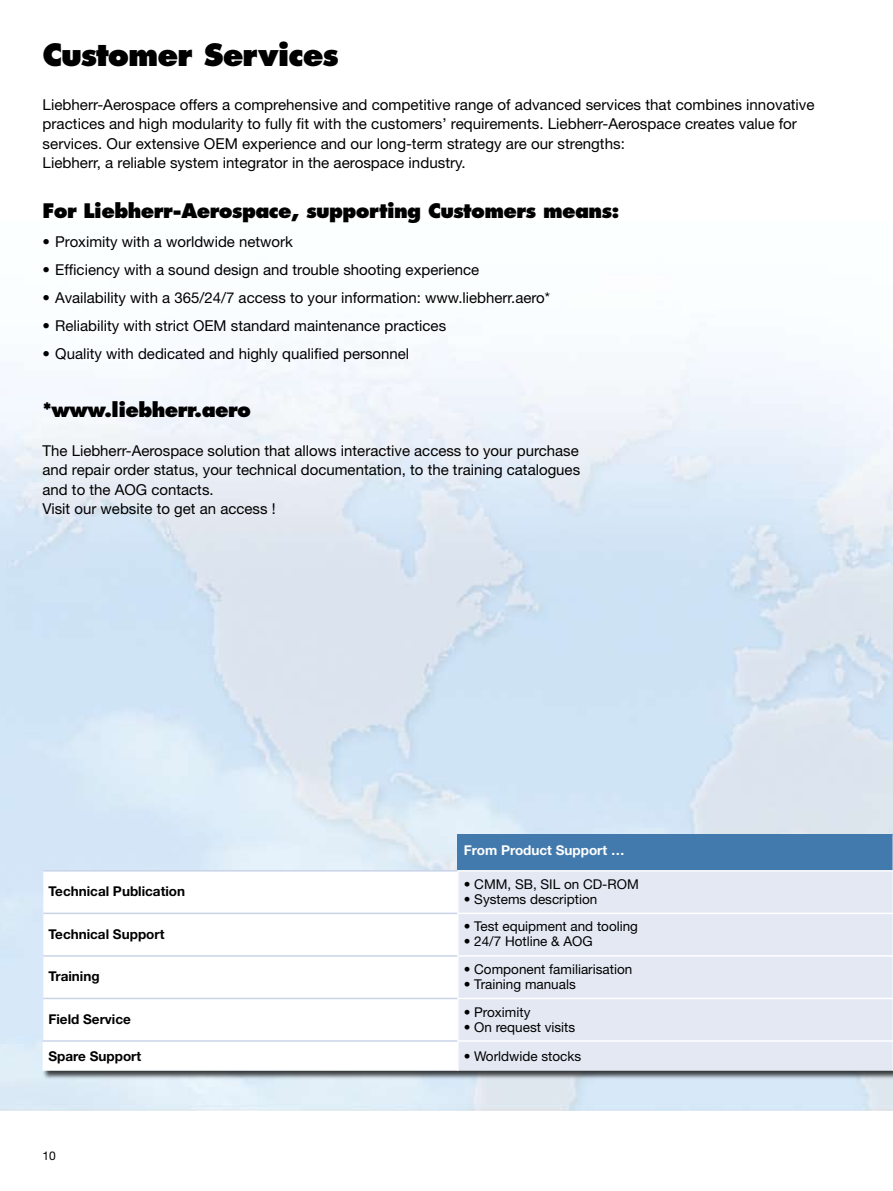
<style>
.page{position:relative;width:893px;height:1191px;background:#fff}
.page>*{position:absolute;margin:0;border:0;box-sizing:border-box;transform-origin:0 0}
.t1{font:800 30px "Futura LT";letter-spacing:-.035em;color:#000}
.t2{font:800 19.5px "Futura LT";letter-spacing:-.03em;color:#000}
.t3{font:15px/19.5px "Helvetica Neue LT";color:#000}
.t4{font:13.5px "Helvetica Neue LT";color:#000}
.t5{font:700 13.5px "Helvetica Neue LT";color:#000}
.t6{font:700 13.5px "Helvetica Neue LT";color:#fff}
.t7{font:12px "Helvetica Neue LT";color:#000}
</style>
<div class="page">
<div style="left:42px;top:834px;width:851px;height:245px;background:#000;opacity:.75"></div>
<div style="left:458px;top:834px;width:435px;height:37px;background:#437aad"></div>
<svg style="left:43px;top:871px;width:414px;height:199px"></svg>
<div style="left:459px;top:871px;width:433px;height:199px;background:#e3e8f3"></div>
<hr style="left:892px;top:834px;width:1px;height:36px;background:#fff">
<hr style="left:457px;top:870px;width:436px;height:1px;background:#fff">
<hr style="left:457px;top:871px;width:2px;height:41px;background:#fff">
<hr style="left:892px;top:871px;width:1px;height:41px;background:#fff">
<hr style="left:457px;top:912px;width:436px;height:2px;background:#fff">
<hr style="left:457px;top:914px;width:2px;height:41px;background:#fff">
<hr style="left:892px;top:914px;width:1px;height:41px;background:#fff">
<hr style="left:457px;top:955px;width:436px;height:1px;background:#fff">
<hr style="left:457px;top:956px;width:2px;height:41px;background:#fff">
<hr style="left:892px;top:956px;width:1px;height:41px;background:#fff">
<hr style="left:457px;top:997px;width:436px;height:2px;background:#fff">
<hr style="left:457px;top:999px;width:2px;height:41px;background:#fff">
<hr style="left:892px;top:999px;width:1px;height:41px;background:#fff">
<svg style="left:43px;top:1041px;width:1px;height:29px"></svg>
<hr style="left:457px;top:1040px;width:436px;height:1px;background:#fff">
<hr style="left:457px;top:1041px;width:2px;height:29px;background:#fff">
<svg style="left:892px;top:1041px;width:1px;height:29px"></svg>
<hr style="left:43px;top:870px;width:414px;height:1px;background:#cad4e7">
<hr style="left:43px;top:912px;width:414px;height:2px;background:#cad4e7">
<hr style="left:43px;top:955px;width:414px;height:1px;background:#cad4e7">
<hr style="left:43px;top:997px;width:414px;height:2px;background:#cad4e7">
<hr style="left:43px;top:1040px;width:414px;height:1px;background:#cad4e7">
<h1 class="t1" style="left:43px;top:36px;width:298px">Customer Services</h1>
<p class="t3" style="left:43px;top:94px;width:773px">Liebherr-Aerospace offers a comprehensive and competitive range of advanced services that combines innovative practices and high modularity to fully fit with the customers’ requirements. Liebherr-Aerospace creates value for services. Our extensive OEM experience and our long-term strategy are our strengths:<br>Liebherr, a reliable system integrator in the aerospace industry.</p>
<h2 class="t2" style="left:43px;top:198px;width:579px">For Liebherr-Aerospace, supporting Customers means:</h2>
<p class="t3" style="left:43px;top:232px;width:252px">• Proximity with a worldwide network</p>
<p class="t3" style="left:43px;top:260px;width:438px">• Efficiency with a sound design and trouble shooting experience</p>
<p class="t3" style="left:43px;top:288px;width:509px">• Availability with a 365/24/7 access to your information: www.liebherr.aero*</p>
<p class="t3" style="left:43px;top:316px;width:405px">• Reliability with strict OEM standard maintenance practices</p>
<p class="t3" style="left:43px;top:344px;width:368px">• Quality with dedicated and highly qualified personnel</p>
<h2 class="t2" style="left:43px;top:397px;width:210px">*www.liebherr.aero</h2>
<p class="t3" style="left:43px;top:440px;width:539px">The Liebherr-Aerospace solution that allows interactive access to your purchase and repair order status, your technical documentation, to the training catalogues and to the AOG contacts.<br>Visit our website to get an access !</p>
<p class="t5" style="left:49px;top:883px;width:138px">Technical Publication</p>
<p class="t5" style="left:48px;top:925px;width:117px">Technical Support</p>
<p class="t5" style="left:48px;top:968px;width:53px">Training</p>
<p class="t6" style="left:464px;top:842px;width:162px">From Product Support …</p>
<p class="t4" style="left:464px;top:876px;width:177px">• CMM, SB, SIL on CD-ROM</p>
<p class="t4" style="left:464px;top:891px;width:135px">• Systems description</p>
<p class="t4" style="left:464px;top:918px;width:176px">• Test equipment and tooling</p>
<p class="t4" style="left:464px;top:933px;width:131px">• 24/7 Hotline &amp; AOG</p>
<p class="t4" style="left:464px;top:961px;width:170px">• Component familiarisation</p>
<p class="t4" style="left:464px;top:976px;width:114px">• Training manuals</p>
<p class="t5" style="left:48px;top:1010px;width:84px">Field Service</p>
<p class="t4" style="left:464px;top:1003px;width:68px">• Proximity</p>
<p class="t4" style="left:464px;top:1018px;width:113px">• On request visits</p>
<p class="t5" style="left:48px;top:1048px;width:94px">Spare Support</p>
<p class="t4" style="left:464px;top:1048px;width:119px">• Worldwide stocks</p>
<p class="t7" style="left:43px;top:1148px;width:15px">10</p>
</div>
